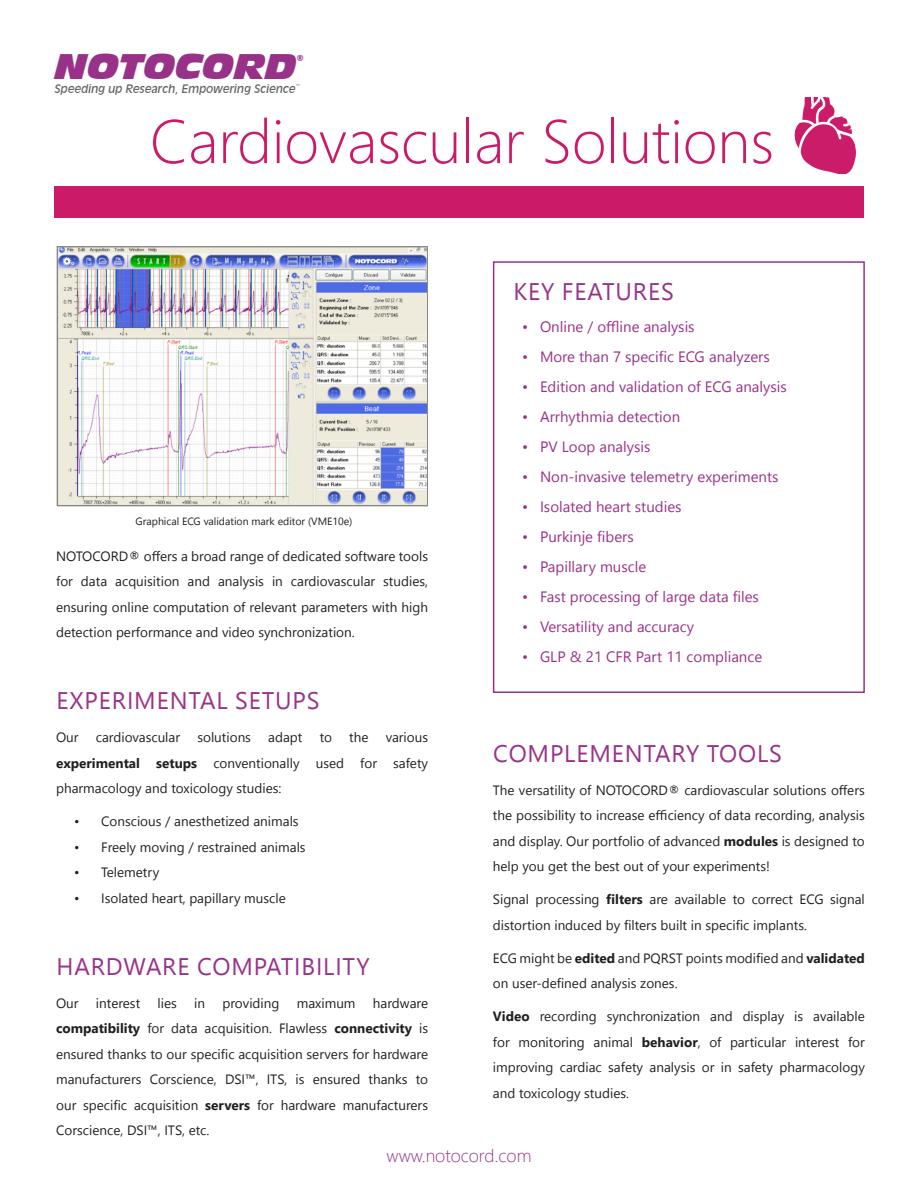
<style>
.page{position:relative;width:918px;height:1188px;background:#fff}
.page>*{position:absolute;margin:0;border:0;box-sizing:border-box;transform-origin:0 0}
.t1{font:300 61.5px "Segoe UI";color:#cb1b68}
.t2{font:italic 33.15px "Incised 901 BT Nord";color:#983289}
.t3{font:24px "Segoe UI";letter-spacing:.035em;color:#983289}
.t4{font:300 18px "Segoe UI";color:#983289}
.t5{font:15px "Segoe UI";color:#983289}
.t6{font:13.5px/25.5px "Segoe UI";color:#231f20;text-align:justify}
.t7{font:italic 11.4px "Incised 901 BT";color:#626568}
.t8{font:10.5px "Segoe UI";color:#231f20}
.t9{font:italic 8.25px "Incised 901 BT Nord";color:#983289}
.s1{font-weight:700}
</style>
<div class="page">
<div style="left:54px;top:186px;width:810px;height:31px;background:#cb1b68"></div>
<img style="left:794px;top:97px;width:62px;height:76px">
<div style="left:493px;top:261px;width:372px;height:432px;border:2px solid #983289"></div>
<img style="left:56px;top:246px;width:372px;height:260px">
<p class="t2" style="left:55px;top:47px;width:243px">NOTOCORD</p>
<p class="t9" style="left:297px;top:53px;width:8px">®</p>
<p class="t7" style="left:55px;top:82px;width:247px">Speeding up Research, Empowering Science<sup>™</sup></p>
<p class="t1" style="left:150px;top:92px;width:626px">Cardiovascular Solutions</p>
<p class="t8" style="left:136px;top:513px;width:218px">Graphical ECG validation mark editor (VME10e)</p>
<p class="t6" style="left:56px;top:543px;width:374px">NOTOCORD® offers a broad range of dedicated software tools for data acquisition and analysis in cardiovascular studies, ensuring online computation of relevant parameters with high detection performance and video synchronization.</p>
<p class="t3" style="left:57px;top:681px;width:264px">EXPERIMENTAL SETUPS</p>
<p class="t6" style="left:56px;top:724px;width:24px">Our</p>
<p class="t6" style="left:96px;top:724px;width:86px">cardiovascular</p>
<p class="t6" style="left:197px;top:724px;width:55px">solutions</p>
<p class="t6" style="left:268px;top:724px;width:36px">adapt</p>
<p class="t6" style="left:320px;top:724px;width:14px">to</p>
<p class="t6" style="left:349px;top:724px;width:21px">the</p>
<p class="t6" style="left:56px;top:724px;width:374px;text-indent:330px">various <span class="s1">experimental setups</span> conventionally used for safety pharmacology and toxicology studies:</p>
<p class="t6" style="left:74px;top:808px;width:226px">• Conscious / anesthetized animals</p>
<p class="t6" style="left:74px;top:834px;width:233px">• Freely moving / restrained animals</p>
<p class="t6" style="left:74px;top:859px;width:87px">• Telemetry</p>
<p class="t6" style="left:74px;top:885px;width:213px">• Isolated heart, papillary muscle</p>
<p class="t3" style="left:57px;top:947px;width:315px">HARDWARE COMPATIBILITY</p>
<p class="t6" style="left:56px;top:990px;width:24px">Our</p>
<p class="t6" style="left:96px;top:990px;width:46px">interest</p>
<p class="t6" style="left:158px;top:990px;width:21px">lies</p>
<p class="t6" style="left:194px;top:990px;width:12px">in</p>
<p class="t6" style="left:223px;top:990px;width:58px">providing</p>
<p class="t6" style="left:297px;top:990px;width:60px">maximum</p>
<p class="t6" style="left:56px;top:990px;width:374px;text-indent:317px">hardware <span class="s1">compatibility</span> for data acquisition. Flawless <span class="s1">connectivity</span> is ensured thanks to our specific acquisition servers for hardware manufacturers Corscience, DSI™, ITS, is ensured thanks to our specific acquisition <span class="s1">servers</span> for hardware manufacturers Corscience, DSI™, ITS, etc.</p>
<p class="t3" style="left:513px;top:272px;width:162px">KEY FEATURES</p>
<p class="t5" style="left:522px;top:314px;width:174px">• Online / offline analysis</p>
<p class="t5" style="left:522px;top:344px;width:249px">• More than 7 specific ECG analyzers</p>
<p class="t5" style="left:522px;top:374px;width:266px">• Edition and validation of ECG analysis</p>
<p class="t5" style="left:522px;top:404px;width:160px">• Arrhythmia detection</p>
<p class="t5" style="left:522px;top:434px;width:130px">• PV Loop analysis</p>
<p class="t5" style="left:522px;top:464px;width:258px">• Non-invasive telemetry experiments</p>
<p class="t5" style="left:522px;top:494px;width:161px">• Isolated heart studies</p>
<p class="t5" style="left:522px;top:524px;width:113px">• Purkinje fibers</p>
<p class="t5" style="left:522px;top:554px;width:126px">• Papillary muscle</p>
<p class="t5" style="left:522px;top:584px;width:238px">• Fast processing of large data files</p>
<p class="t5" style="left:522px;top:614px;width:174px">• Versatility and accuracy</p>
<p class="t5" style="left:522px;top:644px;width:242px">• GLP &amp; 21 CFR Part 11 compliance</p>
<p class="t3" style="left:493px;top:734px;width:290px">COMPLEMENTARY TOOLS</p>
<p class="t6" style="left:493px;top:777px;width:374px">The versatility of NOTOCORD® cardiovascular solutions offers the possibility to increase efficiency of data recording, analysis and display. Our portfolio of advanced <span class="s1">modules</span> is designed to help you get the best out of your experiments!</p>
<p class="t6" style="left:493px;top:886px;width:373px">Signal processing <span class="s1">filters</span> are available to correct ECG signal distortion induced by filters built in specific implants.</p>
<p class="t6" style="left:493px;top:945px;width:373px">ECG might be <span class="s1">edited</span> and PQRST points modified and <span class="s1">validated </span>on user-defined analysis zones.</p>
<p class="t6" style="left:493px;top:1003px;width:374px"><span class="s1">Video</span> recording synchronization and display is available for monitoring animal <span class="s1">behavior</span>, of particular interest for improving cardiac safety analysis or in safety pharmacology and toxicology studies.</p>
<p class="t4" style="left:387px;top:1141px;width:146px">www.notocord.com</p>
</div>
